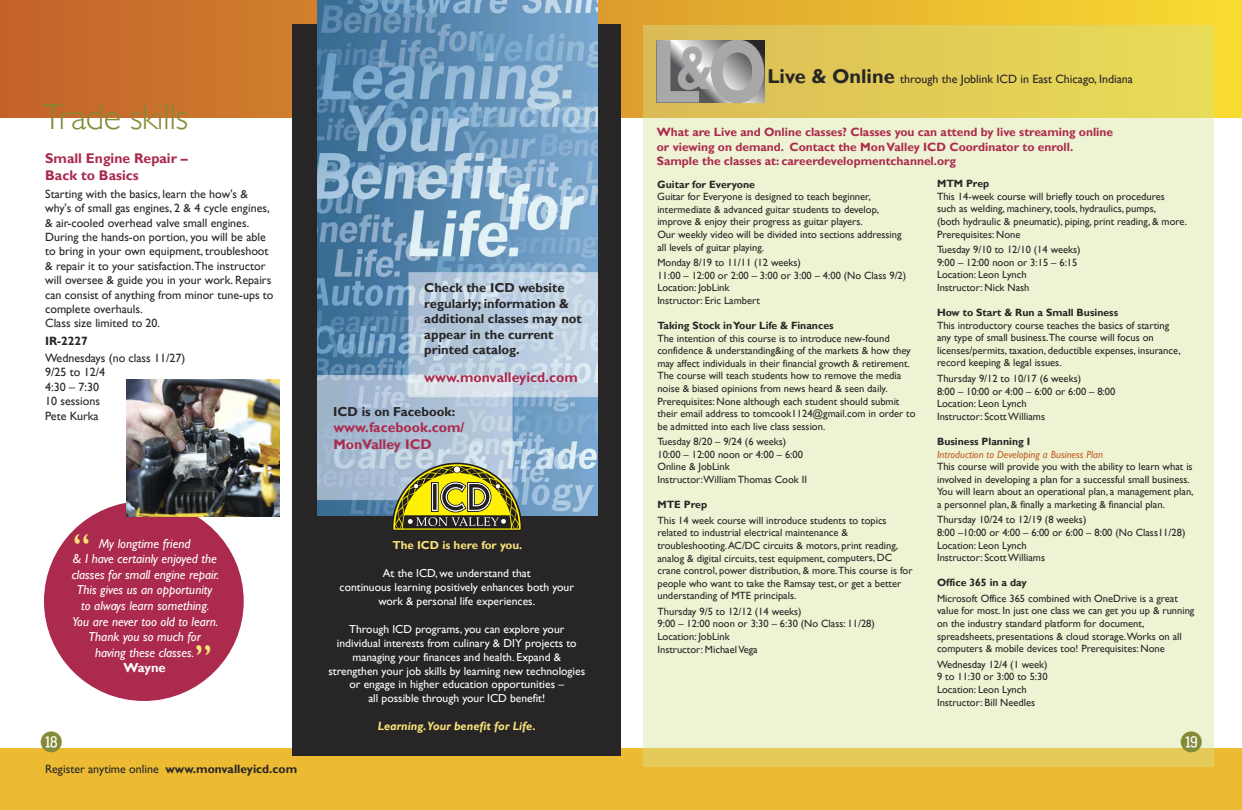
<style>
.page{position:relative;width:1242px;height:810px;background:#fff}
.page>*{position:absolute;margin:0;border:0;box-sizing:border-box;transform-origin:0 0}
.t1{font:700 91px "Gill Sans";color:#a8a8a8;scale:.9 1}
.t2{font:40px "Gill Sans";color:#fae47a}
.t3{font:300 36px "Gill Sans";letter-spacing:-.015em;color:#848a36}
.t4{font:28px "Fyra Numeric Circle Closed";color:#848a36}
.t5{font:700 14px/16.8px "Gill Sans";color:#ab2a4d}
.t6{font:italic 13px/15.6px "Gill Sans";color:#fff;text-align:center}
.t7{font:700 13px/15.6px "Gill Sans";color:#272526}
.t8{font:700 13px "Gill Sans";letter-spacing:-.02em;color:#fff}
.t9{font:12px/14.4px "Gill Sans";color:#272526}
.t10{font:700 12px/14.4px "Gill Sans";color:#ab2a4d}
.t11{font:italic 700 12px "Gill Sans";color:#fae47a}
.t12{font:700 12px "Gill Sans";color:#272526}
.t13{font:11.6px/13.9px "Gill Sans";color:#fff;text-align:center}
.t14{font:700 11.6px "Gill Sans";color:#fae47a}
.t15{font:10.5px/12.6px "Gill Sans";color:#272526}
.t16{font:700 10.5px "Gill Sans";color:#272526}
.t17{font:italic 10.5px "Gill Sans";color:#c3612b}
.s1{font-weight:700}
.s2{font-weight:700;font-size:20px}
</style>
<div class="page">
<svg style="left:0;top:0;width:1242px;height:118px;background:#d58d2d"></svg>
<div style="left:1px;top:748px;width:1241px;height:61px;background:#ecbb33"></div>
<div style="left:643px;top:118px;width:570px;height:630px;background:#eef3d3"></div>
<img style="left:643px;top:26px;width:570px;height:92px">
<div style="left:643px;top:748px;width:570px;height:18px;background:#e3ca59"></div>
<svg style="left:657px;top:41px;width:107px;height:62px;background:#929394"></svg>
<div style="left:44px;top:501px;width:200px;height:200px;background:#ab2a4d;border-radius:50%"></div>
<div style="left:1181px;top:732px;width:21px;height:20px;background:#fff;border-radius:50%"></div>
<div style="left:293px;top:25px;width:328px;height:731px;background:#272526"></div>
<img style="left:317px;top:0;width:281px;height:515px">
<svg style="left:392px;top:463px;width:130px;height:67px"></svg>
<img style="left:126px;top:379px;width:154px;height:137px">
<h3 class="t3" style="left:42px;top:97px;width:148px">Trade skills</h3>
<h3 class="t5" style="left:45px;top:150px;width:144px">Small Engine Repair –<br>Back to Basics</h3>
<p class="t9" style="left:45px;top:187px;width:230px">Starting with the basics, learn the how's &amp; why's of small gas engines, 2 &amp; 4 cycle engines, &amp; air-cooled overhead valve small engines.<br>During the hands-on portion, you will be able to bring in your own equipment, troubleshoot &amp; repair it to your satisfaction.The instructor will oversee &amp; guide you in your work. Repairs can consist of anything from minor tune-ups to complete overhauls.<br>Class size limited to 20.</p>
<p class="t12" style="left:45px;top:334px;width:44px">IR-2227</p>
<p class="t9" style="left:45px;top:351px;width:142px">Wednesdays (no class 11/27)<br>9/25 to 12/4<br>4:30 – 7:30<br>10 sessions<br>Pete Kurka</p>
<p class="t7" style="left:424px;top:280px;width:159px">Check the ICD website regularly; information &amp; additional classes may not appear in the current printed catalog.</p>
<h3 class="t5" style="left:424px;top:369px;width:155px">www.monvalleyicd.com</h3>
<p class="t7" style="left:333px;top:404px;width:123px">ICD is on Facebook:</p>
<h3 class="t5" style="left:333px;top:419px;width:133px">www.facebook.com/<br>MonValley ICD</h3>
<h2 class="t2" style="left:73px;top:526px;width:19px">“</h2>
<p class="t6" style="left:72px;top:536px;width:149px">My longtime friend<br>&amp; I have certainly enjoyed the classes for small engine repair.<br>This gives us an opportunity to always learn something.<br>You are never too old to learn.<br>Thank you so much for<br>having these classes.</p>
<p class="t8" style="left:124px;top:660px;width:44px">Wayne</p>
<h3 class="t4" style="left:40px;top:726px;width:25px">o</h3>
<p class="t9" style="left:45px;top:762px;width:254px">Register anytime online <span class="s1">www.monvalleyicd.com</span></p>
<p class="t14" style="left:392px;top:539px;width:132px">The ICD is here for you.</p>
<p class="t13" style="left:340px;top:567px;width:236px">At the ICD, we understand that<br>continuous learning positively enhances both your work &amp; personal life experiences.</p>
<p class="t13" style="left:329px;top:622px;width:258px">Through ICD programs, you can explore your individual interests from culinary &amp; DIY projects to managing your finances and health. Expand &amp; strengthen your job skills by learning new technologies or engage in higher education opportunities –<br>all possible through your ICD benefit!</p>
<p class="t11" style="left:378px;top:719px;width:160px">Learning.Your benefit for Life.</p>
<h1 class="t1" style="left:650px;top:18px;width:132px">L<sup>&amp;</sup> O</h1>
<p class="t9" style="left:767px;top:72px;width:367px"><span class="s2">Live &amp; Online</span> through the Joblink ICD in East Chicago, Indiana</p>
<p class="t10" style="left:657px;top:125px;width:458px">What are Live and Online classes? Classes you can attend by live streaming online or viewing on demand. Contact the Mon Valley ICD Coordinator to enroll.<br>Sample the classes at: careerdevelopmentchannel.org</p>
<p class="t16" style="left:657px;top:178px;width:99px">Guitar for Everyone</p>
<p class="t15" style="left:657px;top:190px;width:246px">Guitar for Everyone is designed to teach beginner, intermediate &amp; advanced guitar students to develop, improve &amp; enjoy their progress as guitar players.<br>Our weekly video will be divided into sections addressing all levels of guitar playing.</p>
<p class="t15" style="left:657px;top:256px;width:250px">Monday 8/19 to 11/11 (12 weeks)<br>11:00 – 12:00 or 2:00 – 3:00 or 3:00 – 4:00 (No Class 9/2)<br>Location: JobLink<br>Instructor: Eric Lambert</p>
<p class="t16" style="left:657px;top:319px;width:178px">Taking Stock in Your Life &amp; Finances</p>
<p class="t15" style="left:657px;top:332px;width:260px">The intention of this course is to introduce new-found confidence &amp; understanding&amp;ing of the markets &amp; how they may affect individuals in their financial growth &amp; retirement.<br>The course will teach students how to remove the media noise &amp; biased opinions from news heard &amp; seen daily.<br>Prerequisites: None although each student should submit their email address to tomcook1124@gmail.com in order to be admitted into each live class session.</p>
<p class="t15" style="left:657px;top:436px;width:151px">Tuesday 8/20 – 9/24 (6 weeks)<br>10:00 – 12:00 noon or 4:00 – 6:00<br>Online &amp; JobLink<br>Instructor:William Thomas Cook II</p>
<p class="t16" style="left:657px;top:499px;width:51px">MTE Prep</p>
<p class="t15" style="left:657px;top:514px;width:257px">This 14 week course will introduce students to topics related to industrial electrical maintenance &amp; troubleshooting. AC/DC circuits &amp; motors, print reading, analog &amp; digital circuits, test equipment, computers, DC crane control, power distribution, &amp; more.This course is for people who want to take the Ramsay test, or get a better understanding of MTE principals.</p>
<p class="t15" style="left:657px;top:605px;width:219px">Thursday 9/5 to 12/12 (14 weeks)<br>9:00 – 12:00 noon or 3:30 – 6:30 (No Class: 11/28)<br>Location: JobLink<br>Instructor: Michael Vega</p>
<p class="t16" style="left:937px;top:177px;width:54px">MTM Prep</p>
<p class="t15" style="left:937px;top:190px;width:251px">This 14-week course will briefly touch on procedures<br>such as welding, machinery, tools, hydraulics, pumps,<br>(both hydraulic &amp; pneumatic), piping, print reading, &amp; more.<br>Prerequisites: None</p>
<p class="t15" style="left:937px;top:243px;width:145px">Tuesday 9/10 to 12/10 (14 weeks)<br>9:00 – 12:00 noon or 3:15 – 6:15<br>Location: Leon Lynch<br>Instructor: Nick Nash</p>
<p class="t16" style="left:937px;top:306px;width:183px">How to Start &amp; Run a Small Business</p>
<p class="t15" style="left:937px;top:319px;width:245px">This introductory course teaches the basics of starting any type of small business.The course will focus on licenses/permits, taxation, deductible expenses, insurance, record keeping &amp; legal issues.</p>
<p class="t15" style="left:937px;top:372px;width:180px">Thursday 9/12 to 10/17 (6 weeks)<br>8:00 – 10:00 or 4:00 – 6:00 or 6:00 – 8:00<br>Location: Leon Lynch<br>Instructor: Scott Williams</p>
<p class="t16" style="left:937px;top:435px;width:95px">Business Planning I</p>
<p class="t17" style="left:937px;top:448px;width:168px">Introduction to Developing a Business Plan</p>
<p class="t15" style="left:937px;top:460px;width:258px">This course will provide you with the ability to learn what is involved in developing a plan for a successful small business.<br>You will learn about an operational plan, a management plan, a personnel plan, &amp; finally a marketing &amp; financial plan.</p>
<p class="t15" style="left:937px;top:514px;width:250px">Thursday 10/24 to 12/19 (8 weeks)<br>8:00 –10:00 or 4:00 – 6:00 or 6:00 – 8:00 (No Class11/28)<br>Location: Leon Lynch<br>Instructor: Scott Williams</p>
<p class="t16" style="left:937px;top:577px;width:91px">Office 365 in a day</p>
<p class="t15" style="left:937px;top:592px;width:259px">Microsoft Office 365 combined with OneDrive is a great value for most. In just one class we can get you up &amp; running on the industry standard platform for document, spreadsheets, presentations &amp; cloud storage.Works on all computers &amp; mobile devices too! Prerequisites: None</p>
<p class="t15" style="left:937px;top:658px;width:112px">Wednesday 12/4 (1 week)<br>9 to 11:30 or 3:00 to 5:30<br>Location: Leon Lynch<br>Instructor: Bill Needles</p>
<h3 class="t4" style="left:1180px;top:726px;width:25px">p</h3>
</div>
